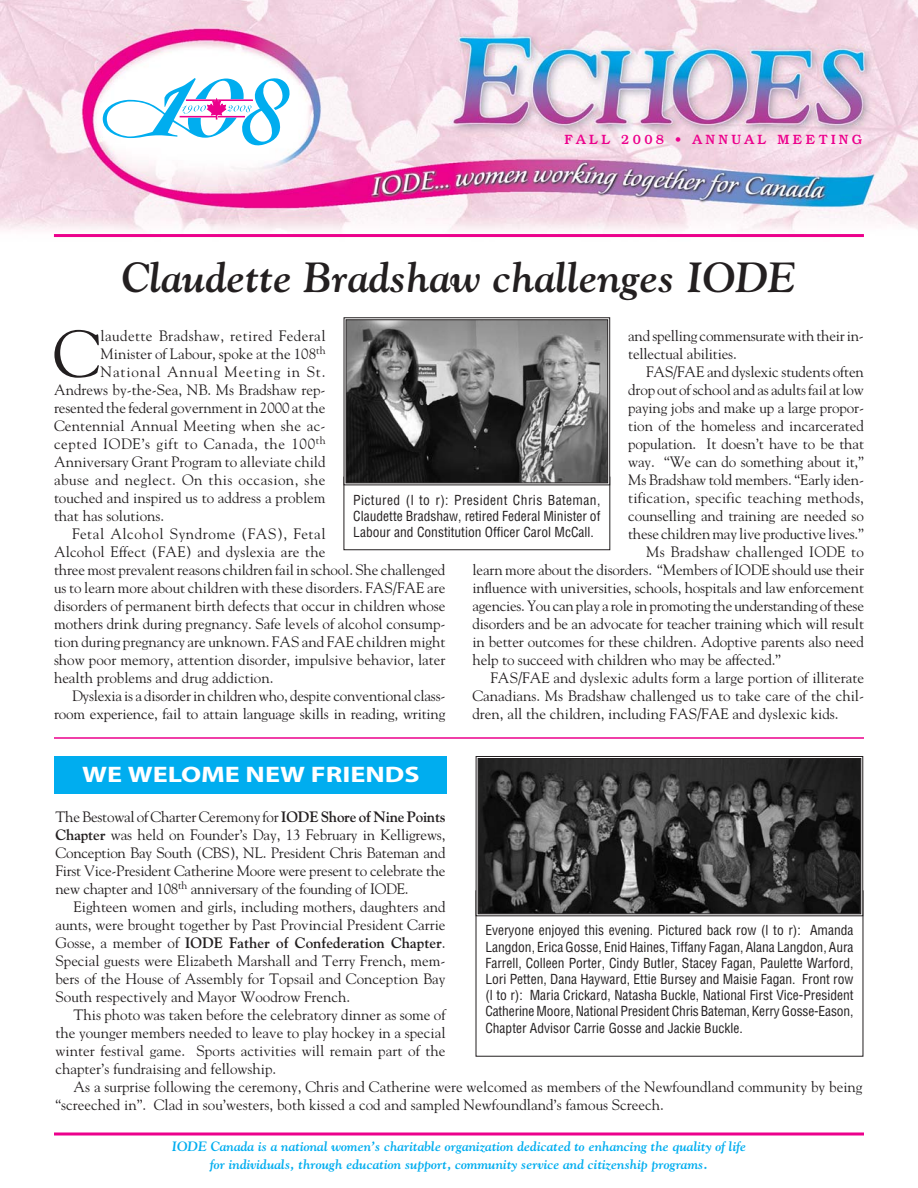
<style>
.page{position:relative;width:918px;height:1188px;background:#fff}
.page>*{position:absolute;margin:0;border:0;box-sizing:border-box;transform-origin:0 0}
.t1{font:66.15px "Goudy";color:#231f20}
.t2{font:italic 700 42px "Goudy";color:#231f20}
.t3{font:700 22.5px "Myriad";color:#fff;scale:1.25 1}
.t4{font:15px/18px "Goudy";color:#231f20;text-align:justify}
.t5{font:15px "Goudy";letter-spacing:.03em;color:#231f20}
.t6{font:15px "Goudy";letter-spacing:.04em;color:#231f20}
.t7{font:15px "Goudy";letter-spacing:.035em;color:#231f20}
.t8{font:15px "Goudy";letter-spacing:.055em;color:#231f20}
.t9{font:condensed 13.5px/16.2px "Helvetica";color:#231f20;text-align:justify}
.t10{font:italic 700 13.5px/17.2px "Goudy";color:#00adef;text-align:center}
.t11{font:500 13.5px "Bookman";letter-spacing:.245em;color:#ec008c}
.s1{font-weight:700}
</style>
<div class="page">
<div style="left:54px;top:756px;width:393px;height:37px;background:#00adef"></div>
<svg style="left:54px;top:1132px;width:810px;height:4px;background:#f03fa8"></svg>
<div style="left:344px;top:477px;width:266px;height:73px;border:1px solid #231f20"></div>
<svg style="left:343px;top:317px;width:268px;height:169px;background:#686767"></svg>
<hr style="left:54px;top:737px;width:810px;height:2px;background:#ec008c">
<svg style="left:475px;top:756px;width:389px;height:161px;background:#3d3c3d"></svg>
<img style="left:0;top:0;width:918px;height:238px">
<hr style="left:54px;top:234px;width:810px;height:3px;background:#ec008c">
<svg style="left:103px;top:78px;width:187px;height:67px"></svg>
<p class="t11" style="left:565px;top:134px;width:299px">FALL 2008 • ANNUAL MEETING</p>
<h2 class="t2" style="left:122px;top:262px;width:676px">Claudette Bradshaw challenges IODE</h2>
<h1 class="t1" style="left:53px;top:328px;width:49px">C</h1>
<p class="t5" style="left:100px;top:330px;width:227px">laudette Bradshaw, retired Federal</p>
<p class="t4" style="left:628px;top:328px;width:237px">and spelling commensurate with their in&shy;tellectual abilities.</p>
<p class="t4" style="left:646px;top:364px;width:219px">FAS/FAE and dyslexic students often</p>
<p class="t4" style="left:628px;top:382px;width:237px">drop out of school and as adults fail at low</p>
<p class="t4" style="left:628px;top:400px;width:237px">paying jobs and make up a large propor-</p>
<p class="t4" style="left:628px;top:418px;width:237px">tion of the homeless and incarcerated</p>
<p class="t4" style="left:628px;top:436px;width:237px">population. It doesn’t have to be that</p>
<p class="t4" style="left:628px;top:454px;width:237px">way. “We can do something about it,”</p>
<p class="t4" style="left:628px;top:472px;width:237px">Ms Bradshaw told members. “Early iden-</p>
<p class="t4" style="left:628px;top:490px;width:237px">tification, specific teaching methods,</p>
<p class="t4" style="left:628px;top:508px;width:237px">counselling and training are needed so</p>
<p class="t4" style="left:628px;top:526px;width:237px">these children may live productive lives.”</p>
<p class="t4" style="left:646px;top:544px;width:219px">Ms Bradshaw challenged IODE to</p>
<p class="t4" style="left:472px;top:562px;width:393px">learn more about the disorders. “Members of IODE should use their</p>
<p class="t4" style="left:472px;top:580px;width:393px">influence with universities, schools, hospitals and law enforcement</p>
<p class="t4" style="left:472px;top:598px;width:393px">agencies. You can play a role in promoting the understanding of these</p>
<p class="t4" style="left:472px;top:616px;width:393px">disorders and be an advocate for teacher training which will result</p>
<p class="t4" style="left:472px;top:634px;width:393px">in better outcomes for these children. Adoptive parents also need</p>
<p class="t4" style="left:472px;top:652px;width:310px">help to succeed with children who may be affected.”</p>
<p class="t4" style="left:490px;top:670px;width:375px">FAS/FAE and dyslexic adults form a large portion of illiterate</p>
<p class="t4" style="left:472px;top:688px;width:393px">Canadians. Ms Bradshaw challenged us to take care of the chil-</p>
<p class="t4" style="left:472px;top:706px;width:368px">dren, all the children, including FAS/FAE and dyslexic kids.</p>
<p class="t4" style="left:100px;top:346px;width:227px">Minister of Labour, spoke at the 108<sup>th</sup></p>
<p class="t8" style="left:100px;top:366px;width:227px">National Annual Meeting in St.</p>
<p class="t4" style="left:54px;top:382px;width:273px">Andrews by-the-Sea, NB. Ms Bradshaw rep-</p>
<p class="t4" style="left:54px;top:400px;width:273px">resented the federal government in 2000 at the</p>
<p class="t4" style="left:54px;top:418px;width:273px">Centennial Annual Meeting when she ac-</p>
<p class="t6" style="left:54px;top:438px;width:273px">cepted IODE’s gift to Canada, the 100<sup>th</sup></p>
<p class="t4" style="left:54px;top:454px;width:273px">Anniversary Grant Program to alleviate child</p>
<p class="t5" style="left:54px;top:474px;width:273px">abuse and neglect. On this occasion, she</p>
<p class="t4" style="left:54px;top:490px;width:273px">touched and inspired us to address a problem</p>
<p class="t4" style="left:54px;top:508px;width:112px">that has solutions.</p>
<p class="t7" style="left:72px;top:528px;width:255px">Fetal Alcohol Syndrome (FAS), Fetal</p>
<p class="t4" style="left:54px;top:544px;width:273px">Alcohol Effect (FAE) and dyslexia are the</p>
<p class="t4" style="left:54px;top:562px;width:393px">three most prevalent reasons children fail in school. She challenged</p>
<p class="t4" style="left:54px;top:580px;width:393px">us to learn more about children with these disorders. FAS/FAE are</p>
<p class="t4" style="left:54px;top:598px;width:393px">disorders of permanent birth defects that occur in children whose</p>
<p class="t4" style="left:54px;top:616px;width:393px">mothers drink during pregnancy. Safe levels of alcohol consump-</p>
<p class="t4" style="left:54px;top:634px;width:393px">tion during pregnancy are unknown. FAS and FAE children might</p>
<p class="t4" style="left:54px;top:652px;width:393px">show poor memory, attention disorder, impulsive behavior, later</p>
<p class="t4" style="left:54px;top:670px;width:221px">health problems and drug addiction.</p>
<p class="t4" style="left:72px;top:688px;width:375px">Dyslexia is a disorder in children who, despite conventional class-</p>
<p class="t4" style="left:54px;top:706px;width:393px">room experience, fail to attain language skills in reading, writing</p>
<p class="t9" style="left:353px;top:493px;width:249px">Pictured (l to r): President Chris Bateman, Claudette Bradshaw, retired Federal Minister of Labour and Constitution Officer Carol McCall.</p>
<h3 class="t3" style="left:82px;top:766px;width:272px">WE WELOME NEW FRIENDS</h3>
<p class="t4" style="left:56px;top:809px;width:392px">The Bestowal of Charter Ceremony for <span class="s1">IODE Shore of Nine Points Chapter</span> was held on Founder’s Day, 13 February in Kelligrews, Conception Bay South (CBS), NL. President Chris Bateman and First Vice-President Catherine Moore were present to celebrate the new chapter and 108<sup>th</sup> anniversary of the founding of IODE.</p>
<p class="t4" style="left:55px;top:899px;width:392px;text-indent:18px">Eighteen women and girls, including mothers, daughters and aunts, were brought together by Past Provincial President Carrie Gosse, a member of <span class="s1">IODE Father of Confederation Chapter</span>.<br>Special guests were Elizabeth Marshall and Terry French, mem&shy;bers of the House of Assembly for Topsail and Conception Bay South respectively and Mayor Woodrow French.</p>
<p class="t4" style="left:55px;top:1007px;width:392px;text-indent:18px">This photo was taken before the celebratory dinner as some of the younger members needed to leave to play hockey in a special winter festival game. Sports activities will remain part of the chapter’s fundraising and fellowship.</p>
<p class="t4" style="left:55px;top:1079px;width:809px;text-indent:18px">As a surprise following the ceremony, Chris and Catherine were welcomed as members of the Newfoundland community by being “screeched in”. Clad in sou’westers, both kissed a cod and sampled Newfoundland’s famous Screech.</p>
<p class="t9" style="left:485px;top:924px;width:370px">Everyone enjoyed this evening. Pictured back row (l to r): Amanda Langdon, Erica Gosse, Enid Haines, Tiffany Fagan, Alana Langdon, Aura Farrell, Colleen Porter, Cindy Butler, Stacey Fagan, Paulette Warford, Lori Petten, Dana Hayward, Ettie Bursey and Maisie Fagan. Front row (l to r): Maria Crickard, Natasha Buckle, National First Vice-President Catherine Moore, National President Chris Bateman, Kerry Gosse-Eason, Chapter Advisor Carrie Gosse and Jackie Buckle.</p>
<p class="t10" style="left:172px;top:1139px;width:576px">IODE Canada is a national women’s charitable organization dedicated to enhancing the quality of life for individuals, through education support, community service and citizenship programs.</p>
</div>
